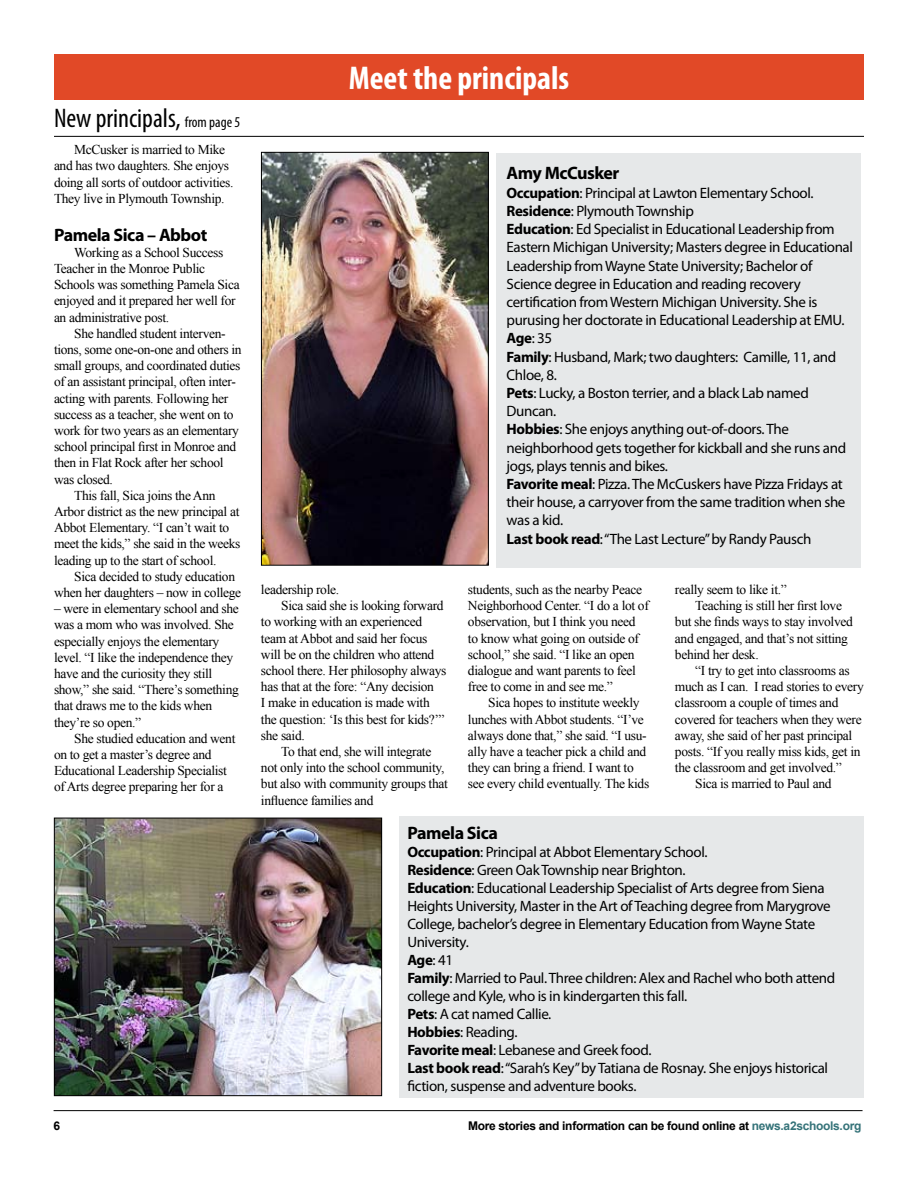
<style>
.page{position:relative;width:918px;height:1188px;background:#fff}
.page>*{position:absolute;margin:0;border:0;box-sizing:border-box;transform-origin:0 0}
.t1{font:700 condensed 33px "Myriad Pro";color:#fff}
.t2{font:condensed 27px "Myriad Pro";color:#000}
.t3{font:700 18px "Myriad Pro";letter-spacing:-.025em;color:#000}
.t4{font:15px/18.1px "Myriad Pro";letter-spacing:-.025em;color:#000}
.t5{font:13.5px/16.2px "Times New Roman";letter-spacing:-.025em;color:#000}
.t6{font:700 12px "Arial";letter-spacing:-.025em;color:#000}
.s1{font-size:15px}
.s2{font-weight:700}
.s3{color:#357379}
</style>
<div class="page">
<div style="left:54px;top:54px;width:810px;height:46px;background:#e14927"></div>
<hr style="left:54px;top:1110px;width:809px;height:1px;background:#000">
<img style="left:56px;top:820px;width:324px;height:274px">
<div style="left:54px;top:818px;width:328px;height:278px;border:1px solid #000"></div>
<div style="left:400px;top:817px;width:464px;height:281px;background:#e6e8e9"></div>
<div style="left:496px;top:153px;width:365px;height:415px;background:#e6e8e9"></div>
<img style="left:263px;top:154px;width:224px;height:410px">
<div style="left:261px;top:152px;width:228px;height:414px;border:1px solid #000"></div>
<hr style="left:54px;top:136px;width:810px;height:1px;background:#000">
<h2 class="t2" style="left:54px;top:102px;width:188px">New principals, <span class="s1">from page 5</span></h2>
<p class="t5" style="left:54px;top:141px;width:181px;text-indent:20px">McCusker is married to Mike and has two daughters. She enjoys doing all sorts of outdoor activities.<br>They live in Plymouth Township.</p>
<h3 class="t3" style="left:54px;top:223px;width:155px">Pamela Sica – Abbot</h3>
<p class="t5" style="left:54px;top:244px;width:187px;text-indent:20px">Working as a School Success<br>Teacher in the Monroe Public<br>Schools was something Pamela Sica enjoyed and it prepared her well for an administrative post.</p>
<p class="t5" style="left:74px;top:325px;width:153px">She handled student interven-</p>
<p class="t5" style="left:54px;top:341px;width:189px">tions, some one-on-one and others in</p>
<p class="t5" style="left:54px;top:357px;width:188px">small groups, and coordinated duties</p>
<p class="t5" style="left:54px;top:374px;width:183px">of an assistant principal, often inter-</p>
<p class="t5" style="left:54px;top:390px;width:176px">acting with parents. Following her</p>
<p class="t5" style="left:54px;top:406px;width:181px">success as a teacher, she went on to</p>
<p class="t5" style="left:54px;top:422px;width:186px">work for two years as an elementary</p>
<p class="t5" style="left:54px;top:438px;width:184px">school principal first in Monroe and</p>
<p class="t5" style="left:54px;top:455px;width:171px">then in Flat Rock after her school</p>
<p class="t5" style="left:54px;top:471px;width:60px">was closed.</p>
<p class="t5" style="left:74px;top:487px;width:143px">This fall, Sica joins the Ann</p>
<p class="t5" style="left:54px;top:503px;width:187px">Arbor district as the new principal at</p>
<p class="t5" style="left:54px;top:519px;width:177px">Abbot Elementary. “I can’t wait to</p>
<p class="t5" style="left:54px;top:536px;width:188px">meet the kids,” she said in the weeks</p>
<p class="t5" style="left:54px;top:552px;width:164px">leading up to the start of school.</p>
<p class="t5" style="left:74px;top:568px;width:162px">Sica decided to study education</p>
<p class="t5" style="left:54px;top:584px;width:189px">when her daughters – now in college</p>
<p class="t5" style="left:54px;top:600px;width:186px">– were in elementary school and she was a mom who was involved. She especially enjoys the elementary level. “I like the independence they have and the curiosity they still show,” she said. “There’s something that draws me to the kids when they’re so open.”</p>
<p class="t5" style="left:54px;top:730px;width:183px;text-indent:20px">She studied education and went on to get a master’s degree and<br>Educational Leadership Specialist of Arts degree preparing her for a</p>
<h1 class="t1" style="left:349px;top:58px;width:222px">Meet the principals</h1>
<p class="t5" style="left:261px;top:581px;width:80px">leadership role.</p>
<p class="t5" style="left:281px;top:597px;width:164px">Sica said she is looking forward</p>
<p class="t5" style="left:261px;top:613px;width:163px">to working with an experienced</p>
<p class="t5" style="left:261px;top:630px;width:168px">team at Abbot and said her focus</p>
<p class="t5" style="left:261px;top:646px;width:175px">will be on the children who attend</p>
<p class="t5" style="left:261px;top:662px;width:187px">school there. Her philosophy always</p>
<p class="t5" style="left:261px;top:678px;width:174px">has that at the fore: “Any decision</p>
<p class="t5" style="left:261px;top:694px;width:170px">I make in education is made with</p>
<p class="t5" style="left:261px;top:711px;width:185px">the question: ‘Is this best for kids?’”</p>
<p class="t5" style="left:261px;top:727px;width:45px">she said.</p>
<p class="t5" style="left:281px;top:743px;width:152px">To that end, she will integrate</p>
<p class="t5" style="left:261px;top:759px;width:185px">not only into the school community,</p>
<p class="t5" style="left:261px;top:775px;width:188px">but also with community groups that</p>
<p class="t5" style="left:261px;top:792px;width:114px">influence families and</p>
<h3 class="t3" style="left:507px;top:162px;width:114px">Amy McCusker</h3>
<p class="t4" style="left:507px;top:183px;width:348px"><span class="s2">Occupation</span>: Principal at Lawton Elementary School.<br><span class="s2">Residence</span>: Plymouth Township<br><span class="s2">Education</span>: Ed Specialist in Educational Leadership from Eastern Michigan University; Masters degree in Educational Leadership from Wayne State University; Bachelor of Science degree in Education and reading recovery certification from Western Michigan University. She is purusing her doctorate in Educational Leadership at EMU.<br><span class="s2">Age</span>: 35<br><span class="s2">Family</span>: Husband, Mark; two daughters: Camille, 11, and Chloe, 8.<br><span class="s2">Pets</span>: Lucky, a Boston terrier, and a black Lab named Duncan.<br><span class="s2">Hobbies</span>: She enjoys anything out-of-doors. The neighborhood gets together for kickball and she runs and jogs, plays tennis and bikes.<br><span class="s2">Favorite meal</span>: Pizza. The McCuskers have Pizza Fridays at their house, a carryover from the same tradition when she was a kid.<br><span class="s2">Last book read</span>: “The Last Lecture” by Randy Pausch</p>
<p class="t5" style="left:468px;top:581px;width:182px">students, such as the nearby Peace<br>Neighborhood Center. “I do a lot of observation, but I think you need to know what going on outside of school,” she said. “I like an open dialogue and want parents to feel free to come in and see me.”</p>
<p class="t5" style="left:468px;top:694px;width:183px;text-indent:20px">Sica hopes to institute weekly lunches with Abbot students. “I’ve always done that,” she said. “I usu&shy;ally have a teacher pick a child and they can bring a friend. I want to see every child eventually. The kids</p>
<p class="t5" style="left:675px;top:581px;width:113px">really seem to like it.”</p>
<p class="t5" style="left:695px;top:597px;width:148px">Teaching is still her first love</p>
<p class="t5" style="left:675px;top:613px;width:179px">but she finds ways to stay involved</p>
<p class="t5" style="left:675px;top:630px;width:175px">and engaged, and that’s not sitting</p>
<p class="t5" style="left:675px;top:646px;width:85px">behind her desk.</p>
<p class="t5" style="left:695px;top:662px;width:156px">“I try to get into classrooms as</p>
<p class="t5" style="left:675px;top:678px;width:190px">much as I can. I read stories to every</p>
<p class="t5" style="left:675px;top:694px;width:165px">classroom a couple of times and</p>
<p class="t5" style="left:675px;top:711px;width:188px">covered for teachers when they were</p>
<p class="t5" style="left:675px;top:727px;width:179px">away, she said of her past principal</p>
<p class="t5" style="left:675px;top:743px;width:187px">posts. “If you really miss kids, get in</p>
<p class="t5" style="left:675px;top:759px;width:168px">the classroom and get involved.”</p>
<p class="t5" style="left:695px;top:775px;width:138px">Sica is married to Paul and</p>
<h3 class="t3" style="left:407px;top:821px;width:92px">Pamela Sica</h3>
<p class="t4" style="left:407px;top:842px;width:429px"><span class="s2">Occupation</span>: Principal at Abbot Elementary School.<br><span class="s2">Residence</span>: Green Oak Township near Brighton.<br><span class="s2">Education</span>: Educational Leadership Specialist of Arts degree from Siena Heights University, Master in the Art of Teaching degree from Marygrove College, bachelor’s degree in Elementary Education from Wayne State University.<br><span class="s2">Age</span>: 41<br><span class="s2">Family</span>: Married to Paul. Three children: Alex and Rachel who both attend college and Kyle, who is in kindergarten this fall.<br><span class="s2">Pets</span>: A cat named Callie.<br><span class="s2">Hobbies</span>: Reading.<br><span class="s2">Favorite meal</span>: Lebanese and Greek food.<br><span class="s2">Last book read</span>: “Sarah’s Key” by Tatiana de Rosnay. She enjoys historical fiction, suspense and adventure books.</p>
<p class="t6" style="left:54px;top:1118px;width:8px">6</p>
<p class="t6" style="left:468px;top:1118px;width:395px">More stories and information can be found online at <span class="s3">news.a2schools.org</span></p>
</div>
